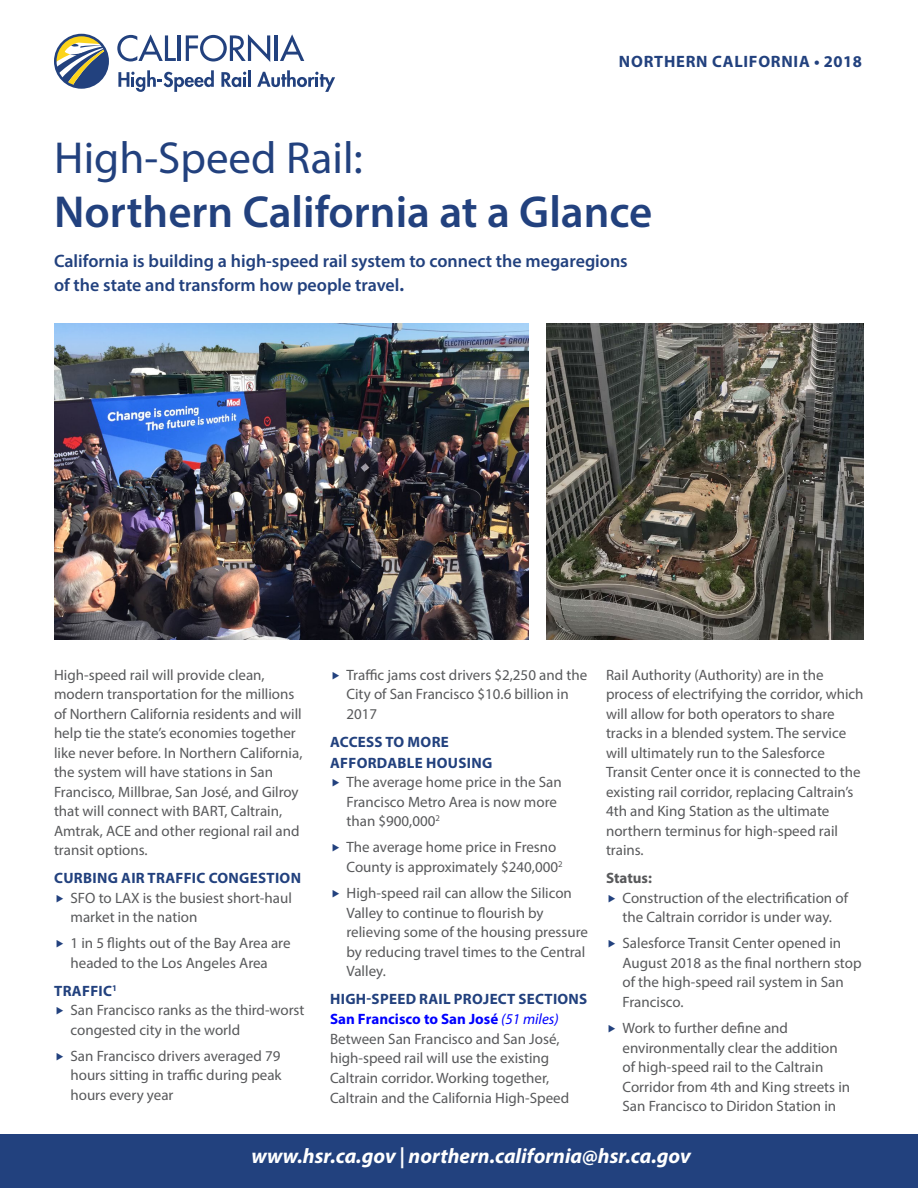
<style>
.page{position:relative;width:918px;height:1188px;background:#fff}
.page>*{position:absolute;margin:0;border:0;box-sizing:border-box;transform-origin:0 0}
.t1{font:600 45px/54px "Myriad Pro";color:#22417e}
.t2{font:italic 700 21px "Myriad Pro";color:#fff}
.t3{font:600 18px/24px "Myriad Pro";color:#22417e}
.t4{font:700 16.5px "Myriad Pro";letter-spacing:.045em;color:#22417e}
.t5{font:15px/19.5px "Myriad Pro";color:#58595b}
.t6{font:700 15px/21px "Myriad Pro";letter-spacing:.02em;color:#22417e}
.s1{font-weight:400}
.s2{font-weight:700}
.s3{font-weight:700;color:#22417e}
.s4{font-weight:700;color:#00f}
.s5{font-style:italic;color:#00f}
</style>
<div class="page">
<svg style="left:117px;top:34px;width:59px;height:28px"></svg>
<hr style="left:178px;top:35px;width:3px;height:26px;background:#22417e">
<svg style="left:186px;top:34px;width:84px;height:28px"></svg>
<hr style="left:275px;top:35px;width:3px;height:26px;background:#22417e">
<svg style="left:280px;top:34px;width:24px;height:27px"></svg>
<svg style="left:118px;top:70px;width:96px;height:22px"></svg>
<svg style="left:221px;top:72px;width:25px;height:15px"></svg>
<hr style="left:248px;top:70px;width:3px;height:17px;background:#22417e">
<svg style="left:54px;top:34px;width:55px;height:55px"></svg>
<svg style="left:257px;top:70px;width:78px;height:22px"></svg>
<img style="left:546px;top:324px;width:318px;height:315px">
<img style="left:54px;top:324px;width:474px;height:315px">
<div style="left:0;top:1134px;width:918px;height:54px;background:#22417e"></div>
<p class="t4" style="left:619px;top:51px;width:244px">NORTHERN CALIFORNIA • 2018</p>
<h1 class="t1" style="left:54px;top:129px;width:600px"><span class="s1">High-Speed Rail:<br></span>Northern California at a Glance</h1>
<p class="t3" style="left:54px;top:248px;width:575px">California is building a high-speed rail system to connect the megaregions of the state and transform how people travel<span class="s2">.</span></p>
<p class="t5" style="left:346px;top:665px;width:242px">Trafc jams cost drivers $2,250 and the<br>City of San Francisco $10.6 billion in<br>2017</p>
<p class="t6" style="left:330px;top:731px;width:164px">ACCESS TO MORE<br>AFFORDABLE HOUSING</p>
<p class="t5" style="left:346px;top:772px;width:217px">The average home price in the San<br>Francisco Metro Area is now more than $900,000<sup>2</sup></p>
<p class="t5" style="left:346px;top:837px;width:218px">The average home price in Fresno<br>County is approximately $240,000<sup>2</sup></p>
<p class="t5" style="left:346px;top:883px;width:243px">High-speed rail can allow the Silicon<br>Valley to continue to fourish by relieving some of the housing pressure by reducing travel times to the Central<br>Valley.</p>
<p class="t5" style="left:330px;top:989px;width:259px"><span class="s3">HIGH-SPEED RAIL PROJECT SECTIONS </span><span class="s4">San Francisco to San José</span> <span class="s5">(51 miles)<br></span>Between San Francisco and San José, high-speed rail will use the existing Caltrain corridor. Working together, Caltrain and the California High-Speed</p>
<p class="t5" style="left:54px;top:665px;width:250px">High-speed rail will provide clean, modern transportation for the millions of Northern California residents and will help tie the state’s economies together like never before. In Northern California, the system will have stations in San Francisco, Millbrae, San José, and Gilroy that will connect with BART, Caltrain, Amtrak, ACE and other regional rail and transit options.</p>
<p class="t6" style="left:54px;top:867px;width:248px">CURBING AIR TRAFFIC CONGESTION</p>
<p class="t5" style="left:70px;top:888px;width:223px">SFO to LAX is the busiest short-haul market in the nation</p>
<p class="t5" style="left:70px;top:933px;width:222px">1 in 5 fights out of the Bay Area are headed to the Los Angeles Area</p>
<p class="t6" style="left:54px;top:980px;width:64px">TRAFFIC<sup>1</sup></p>
<p class="t5" style="left:70px;top:1000px;width:236px">San Francisco ranks as the third-worst congested city in the world</p>
<p class="t5" style="left:70px;top:1046px;width:213px;text-align:justify">San Francisco drivers averaged 79 hours sitting in trafc during peak hours every year</p>
<p class="t5" style="left:606px;top:665px;width:259px">Rail Authority (Authority) are in the process of electrifying the corridor, which will allow for both operators to share tracks in a blended system. The service will ultimately run to the Salesforce Transit Center once it is connected to the existing rail corridor, replacing Caltrain’s 4th and King Station as the ultimate northern terminus for high-speed rail trains.</p>
<p class="t5" style="left:622px;top:868px;width:228px;text-indent:-16px"><span class="s2">Status:<br></span>Construction of the electrifcation of the Caltrain corridor is under way.</p>
<p class="t5" style="left:622px;top:933px;width:241px">Salesforce Transit Center opened in<br>August 2018 as the fnal northern stop of the high-speed rail system in San<br>Francisco.</p>
<p class="t5" style="left:622px;top:1018px;width:229px">Work to further defne and environmentally clear the addition of high-speed rail to the Caltrain Corridor from 4th and King streets in San Francisco to Diridon Station in</p>
<h2 class="t2" style="left:251px;top:1142px;width:441px">www.hsr.ca.gov | northern.california@hsr.ca.gov</h2>
</div>
